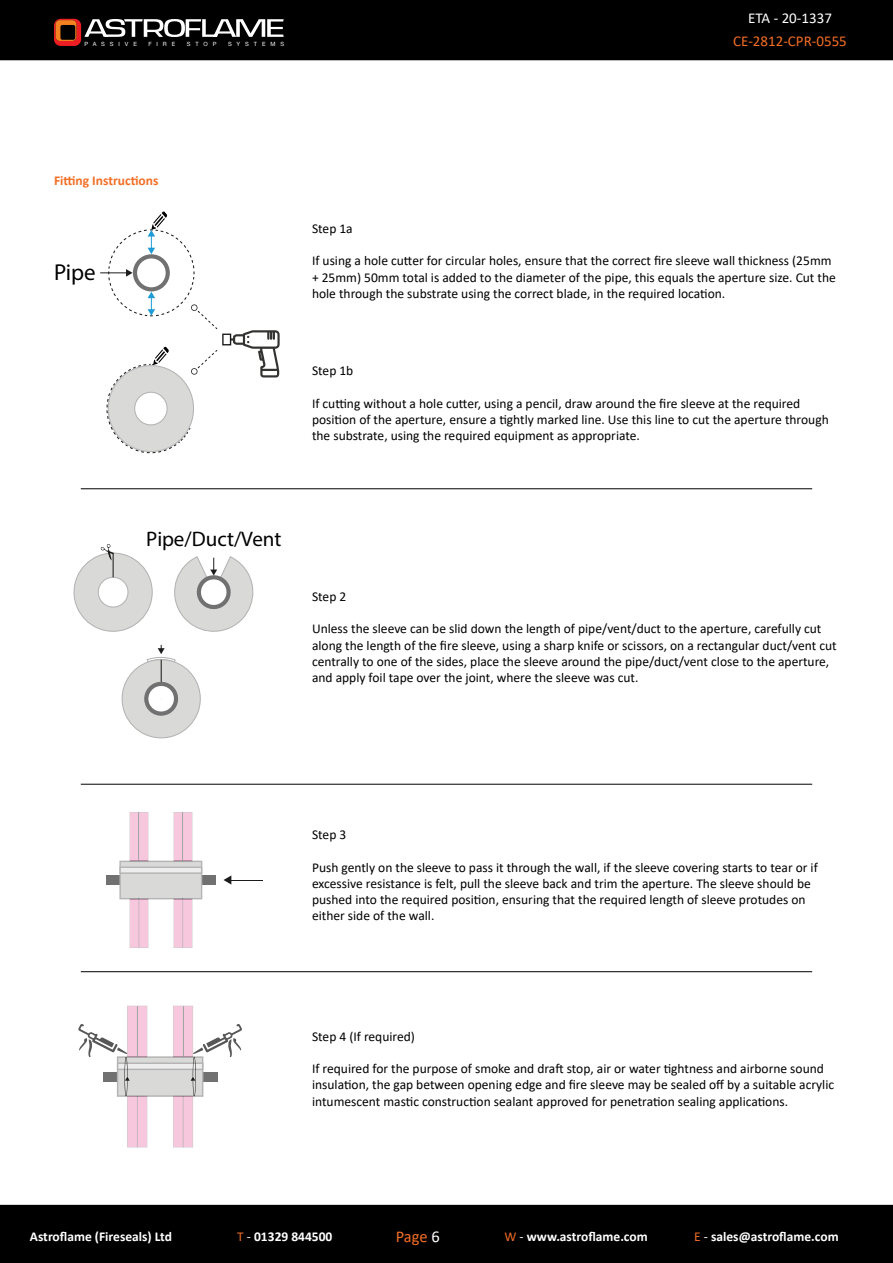
<style>
.page{position:relative;width:893px;height:1263px;background:#fff}
.page>*{position:absolute;margin:0;border:0;box-sizing:border-box;transform-origin:0 0}
.t1{font:23.1px "Myriad Pro";color:#000}
.t2{font:21px "Myriad Pro";color:#000}
.t3{font:16.5px "Calibri";color:#f36e25}
.t4{font:15px "Calibri";color:#f36e25}
.t5{font:15px "Calibri";color:#fff}
.t6{font:13.5px/16.2px "Calibri";color:#000}
.t7{font:700 13.5px "Calibri";color:#fff}
.t8{font:700 13.5px "Calibri";color:#f36e25}
.t9{font:5.85px "Helvetica Neue";letter-spacing:.84em;color:#fff}
.s1{color:#fff}
.s2{font-weight:400;color:#f36e25}
.s3{font-weight:400}
</style>
<div class="page">
<div style="left:0;top:0;width:893px;height:60px;background:#000"></div>
<div style="left:0;top:1205px;width:893px;height:58px;background:#000"></div>
<svg style="left:54px;top:19px;width:230px;height:27px"></svg>
<hr style="left:81px;top:488px;width:731px;height:1px;background:#000">
<hr style="left:81px;top:784px;width:731px;height:1px;background:#000">
<hr style="left:81px;top:971px;width:731px;height:1px;background:#000">
<svg style="left:100px;top:212px;width:180px;height:242px"></svg>
<svg style="left:73px;top:544px;width:181px;height:195px"></svg>
<hr style="left:230px;top:879px;width:33px;height:1px;background:#1c1c1c">
<svg style="left:223px;top:875px;width:8px;height:9px"></svg>
<div style="left:106px;top:875px;width:110px;height:10px;background:#717171"></div>
<svg style="left:119px;top:812px;width:83px;height:136px"></svg>
<svg style="left:78px;top:1006px;width:164px;height:141px"></svg>
<p class="t9" style="left:84px;top:40px;width:54px">PASSIVE</p>
<p class="t9" style="left:148px;top:40px;width:28px">FIRE</p>
<p class="t9" style="left:187px;top:40px;width:31px">STOP</p>
<p class="t9" style="left:228px;top:40px;width:58px">SYSTEMS</p>
<p class="t5" style="left:748px;top:7px;width:85px">ETA - 20-1337</p>
<p class="t4" style="left:733px;top:30px;width:115px">CE-2812-CPR-0555</p>
<p class="t8" style="left:54px;top:171px;width:106px">Fitting Instructions</p>
<h1 class="t1" style="left:54px;top:258px;width:43px">Pipe</h1>
<p class="t6" style="left:312px;top:220px;width:42px">Step 1a</p>
<p class="t6" style="left:312px;top:252px;width:525px">If using a hole cutter for circular holes, ensure that the correct fire sleeve wall thickness (25mm + 25mm) 50mm total is added to the diameter of the pipe, this equals the aperture size. Cut the hole through the substrate using the correct blade, in the required location.</p>
<p class="t6" style="left:312px;top:362px;width:43px">Step 1b</p>
<p class="t6" style="left:312px;top:395px;width:518px">If cutting without a hole cutter, using a pencil, draw around the fire sleeve at the required position of the aperture, ensure a tightly marked line. Use this line to cut the aperture through the substrate, using the required equipment as appropriate.</p>
<h2 class="t2" style="left:146px;top:526px;width:137px">Pipe/Duct/Vent</h2>
<p class="t6" style="left:312px;top:588px;width:36px">Step 2</p>
<p class="t6" style="left:312px;top:620px;width:526px">Unless the sleeve can be slid down the length of pipe/vent/duct to the aperture, carefully cut along the length of the fire sleeve, using a sharp knife or scissors, on a rectangular duct/vent cut centrally to one of the sides, place the sleeve around the pipe/duct/vent close to the aperture, and apply foil tape over the joint, where the sleeve was cut.</p>
<p class="t6" style="left:312px;top:826px;width:36px">Step 3</p>
<p class="t6" style="left:312px;top:859px;width:507px">Push gently on the sleeve to pass it through the wall, if the sleeve covering starts to tear or if excessive resistance is felt, pull the sleeve back and trim the aperture. The sleeve should be pushed into the required position, ensuring that the required length of sleeve protudes on either side of the wall.</p>
<p class="t6" style="left:312px;top:1028px;width:104px">Step 4 (If required)</p>
<p class="t6" style="left:312px;top:1060px;width:524px">If required for the purpose of smoke and draft stop, air or water tightness and airborne sound insulation, the gap between opening edge and fire sleeve may be sealed off by a suitable acrylic intumescent mastic construction sealant approved for penetration sealing applications.</p>
<p class="t3" style="left:396px;top:1225px;width:46px">Page <span class="s1">6</span></p>
<p class="t7" style="left:30px;top:1227px;width:144px">Astroflame (Fireseals) Ltd</p>
<p class="t7" style="left:237px;top:1227px;width:97px"><span class="s2">T</span> <span class="s3">-</span> 01329 844500</p>
<p class="t7" style="left:505px;top:1227px;width:145px"><span class="s2">W</span> <span class="s3">-</span> www.astroflame.com</p>
<p class="t7" style="left:694px;top:1227px;width:146px"><span class="s2">E</span> <span class="s3">-</span> sales@astroflame.com</p>
</div>
